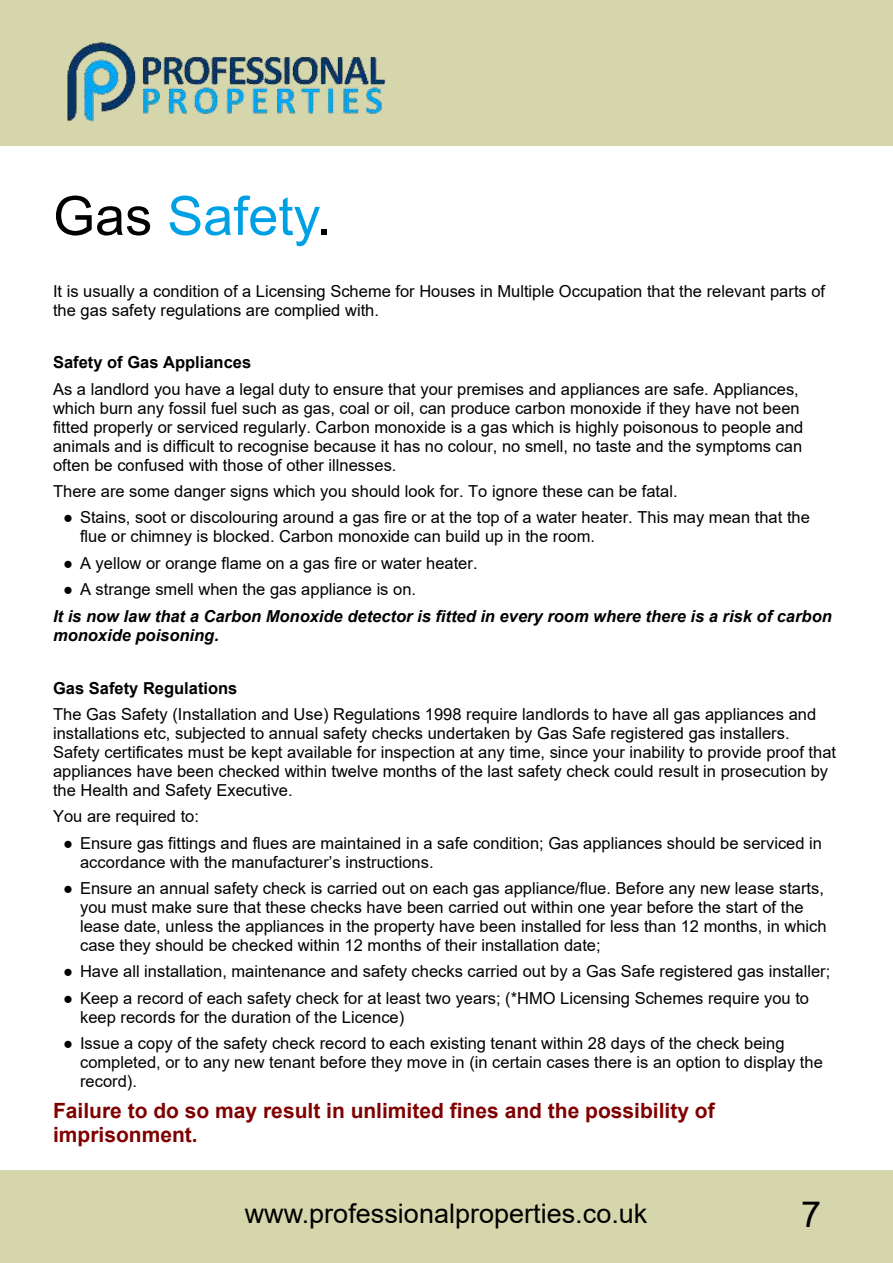
<style>
.page{position:relative;width:893px;height:1263px;background:#fff}
.page>*{position:absolute;margin:0;border:0;box-sizing:border-box;transform-origin:0 0}
.t1{font:54px "Arial";color:#00a0e4}
.t2{font:36px "Arial";color:#000}
.t3{font:27px "Arial";color:#000}
.t4{font:700 21px/24.2px "Arial";color:#800000}
.t5{font:16.5px/18.9px "Arial";color:#000}
.t6{font:italic 700 16.5px/26.5px "Arial";color:#000}
.t7{font:700 16.5px "Arial";color:#000}
.s1{color:#000}
.s2{font-family:"Times New Roman"}
.s3{font-family:"Times New Roman";font-weight:400;font-style:normal}
.s4{font-weight:400;font-style:normal}
</style>
<div class="page">
<div style="left:0;top:1170px;width:892px;height:93px;background:#d6d6ad"></div>
<div style="left:1px;top:0;width:892px;height:146px;background:#d6d6ad"></div>
<img style="left:67px;top:42px;width:319px;height:80px">
<h1 class="t1" style="left:53px;top:196px;width:280px"><span class="s1">Gas</span> Safety<span class="s1">.</span></h1>
<p class="t5" style="left:53px;top:283px;width:774px">It is usually a condition of a Licensing Scheme for Houses in Multiple Occupation that the relevant parts of the gas safety regulations are complied with.</p>
<p class="t7" style="left:53px;top:356px;width:200px">Safety of Gas Appliances</p>
<p class="t5" style="left:53px;top:381px;width:752px">As a landlord you have a legal duty to ensure that your premises and appliances are safe. Appliances, which burn any fossil fuel such as gas, coal or oil, can produce carbon monoxide if they have not been fitted properly or serviced regularly. Carbon monoxide is a gas which is highly poisonous to people and animals and is difficult to recognise because it has no colour, no smell, no taste and the symptoms can often be confused with those of other illnesses.</p>
<p class="t5" style="left:53px;top:483px;width:626px">There are some danger signs which you should look for. To ignore these can be fatal.</p>
<p class="t5" style="left:80px;top:510px;width:731px;text-indent:-17px"><span class="s2">●</span> Stains, soot or discolouring around a gas fire or at the top of a water heater. This may mean that the flue or chimney is blocked. Carbon monoxide can build up in the room.</p>
<p class="t5" style="left:63px;top:555px;width:416px"><span class="s2">●</span> A yellow or orange flame on a gas fire or water heater.</p>
<p class="t6" style="left:53px;top:578px;width:780px;text-indent:10px"><span class="s3">●</span> <span class="s4">A strange smell when the gas appliance is on.<br></span>It is now law that a Carbon Monoxide detector is fitted in every room where there is a risk of carbon</p>
<p class="t6" style="left:53px;top:623px;width:167px">monoxide poisoning.</p>
<p class="t7" style="left:53px;top:682px;width:186px">Gas Safety Regulations</p>
<p class="t5" style="left:53px;top:706px;width:785px">The Gas Safety (Installation and Use) Regulations 1998 require landlords to have all gas appliances and installations etc, subjected to annual safety checks undertaken by Gas Safe registered gas installers.<br>Safety certificates must be kept available for inspection at any time, since your inability to provide proof that appliances have been checked within twelve months of the last safety check could result in prosecution by the Health and Safety Executive.</p>
<p class="t5" style="left:53px;top:808px;width:148px">You are required to:</p>
<p class="t5" style="left:80px;top:835px;width:743px;text-indent:-17px"><span class="s2">●</span> Ensure gas fittings and flues are maintained in a safe condition; Gas appliances should be serviced in accordance with the manufacturer’s instructions.</p>
<p class="t5" style="left:80px;top:880px;width:748px;text-indent:-17px"><span class="s2">●</span> Ensure an annual safety check is carried out on each gas appliance/flue. Before any new lease starts, you must make sure that these checks have been carried out within one year before the start of the lease date, unless the appliances in the property have been installed for less than 12 months, in which case they should be checked within 12 months of their installation date;</p>
<p class="t5" style="left:63px;top:963px;width:769px"><span class="s2">●</span> Have all installation, maintenance and safety checks carried out by a Gas Safe registered gas installer;</p>
<p class="t5" style="left:80px;top:990px;width:731px;text-indent:-17px"><span class="s2">●</span> Keep a record of each safety check for at least two years; (*HMO Licensing Schemes require you to keep records for the duration of the Licence)</p>
<p class="t5" style="left:80px;top:1035px;width:744px;text-indent:-17px"><span class="s2">●</span> Issue a copy of the safety check record to each existing tenant within 28 days of the check being completed, or to any new tenant before they move in (in certain cases there is an option to display the record).</p>
<p class="t4" style="left:53px;top:1100px;width:663px">Failure to do so may result in unlimited fines and the possibility of imprisonment.</p>
<h3 class="t3" style="left:245px;top:1204px;width:404px">www.professionalproperties.co.uk</h3>
<h2 class="t2" style="left:801px;top:1201px;width:22px">7</h2>
</div>
